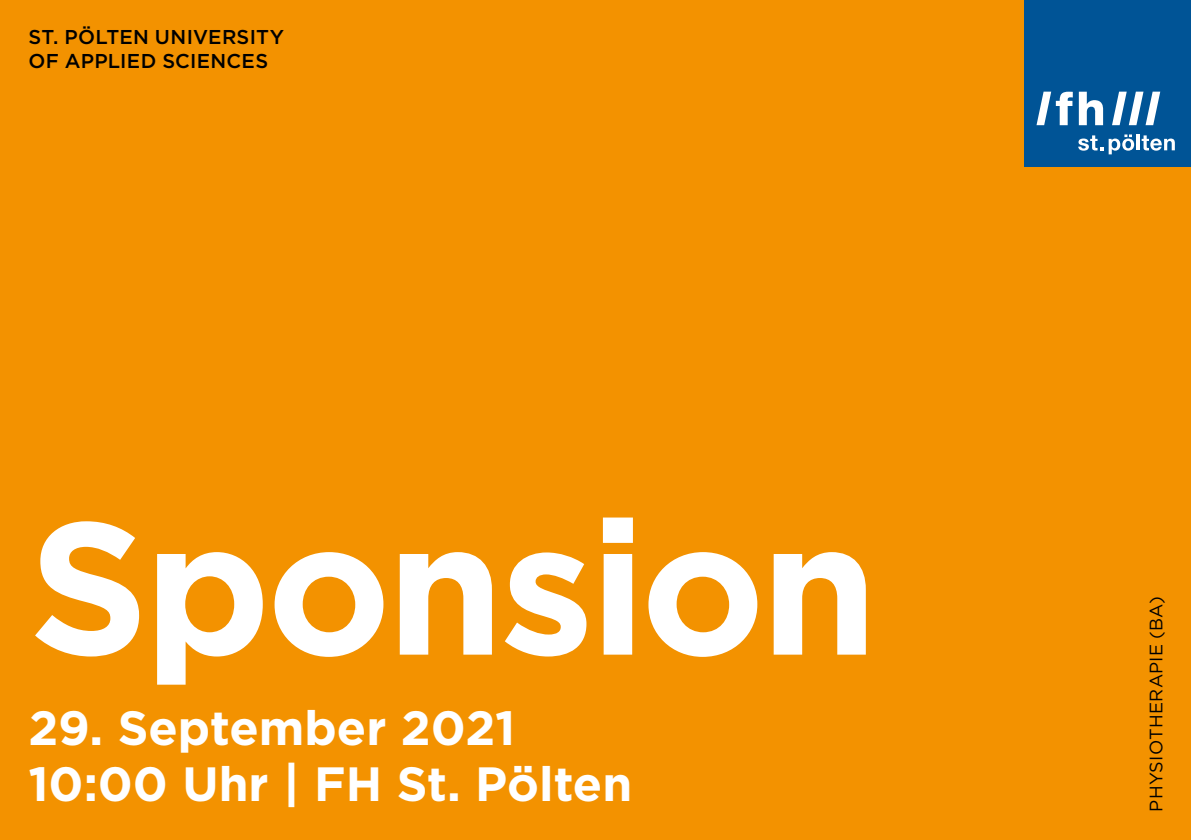
<style>
.page{position:relative;width:1191px;height:840px;background:#fff}
.page>*{position:absolute;margin:0;border:0;box-sizing:border-box;transform-origin:0 0}
.t1{font:700 187.6px "Gotham";letter-spacing:-.025em;color:#fff}
.t2{font:700 48px "Gotham";color:#fff}
.t3{font:500 20px/24px "Gotham";letter-spacing:.015em;color:#000}
.t4{font:18px "Gotham";letter-spacing:.015em;color:#000}
</style>
<div class="page">
<div style="left:0;top:0;width:1191px;height:839px;background:#f39200"></div>
<div style="left:1024px;top:0;width:167px;height:166px;background:#005496"></div>
<svg style="left:1078px;top:92px;width:25px;height:33px"></svg>
<svg style="left:1112px;top:92px;width:48px;height:33px"></svg>
<svg style="left:1036px;top:92px;width:36px;height:33px"></svg>
<svg style="left:1078px;top:134px;width:56px;height:20px"></svg>
<hr style="left:1136px;top:134px;width:3px;height:16px;background:#fff">
<svg style="left:1141px;top:135px;width:33px;height:15px"></svg>
<p class="t3" style="left:28px;top:25px;width:257px">ST. PÖLTEN UNIVERSITY<br>OF APPLIED SCIENCES</p>
<p class="t1" style="left:28px;top:479px;width:851px">Sponsion</p>
<p class="t2" style="left:28px;top:699px;width:489px">29. September 2021</p>
<p class="t2" style="left:28px;top:755px;width:605px">10:00 Uhr | FH St. Pölten</p>
<p class="t4" style="left:1146px;top:811px;width:217px;rotate:-90deg">PHYSIOTHERAPIE (BA)</p>
</div>
